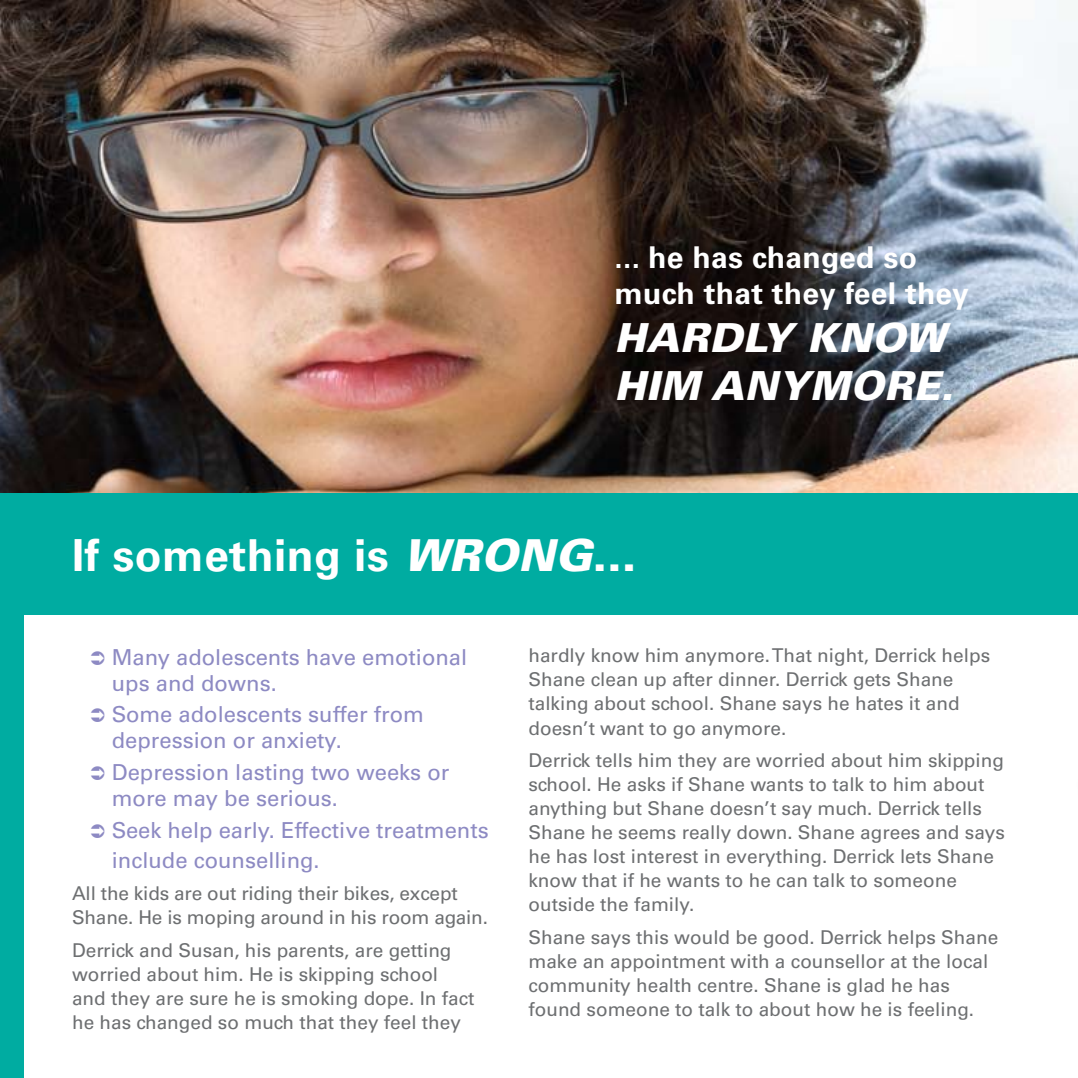
<style>
.page{position:relative;width:1078px;height:1078px;background:#fff}
.page>*{position:absolute;margin:0;border:0;box-sizing:border-box;transform-origin:0 0}
.t1{font:700 44px "Univers LT Std";letter-spacing:.01em;color:#fff}
.t2{font:italic 900 40px/48px "Univers LT Std";letter-spacing:.01em;color:#fff}
.t3{font:700 30px/36px "Univers LT Std";letter-spacing:.01em;color:#fff}
.t4{font:22px/26px "Univers LT Std";color:#8d8ac3}
.t5{font:19px/24px "Univers LT Std";color:#6d6f71}
.s1{font-weight:900;font-style:italic}
.s2{font-weight:900}
</style>
<div class="page">
<div style="left:0;top:436px;width:23px;height:641px;background:#00aca1"></div>
<img style="left:0;top:0;width:1077px;height:493px">
<div style="left:0;top:493px;width:1077px;height:121px;background:#00aca1"></div>
<h3 class="t3" style="left:614px;top:240px;width:356px">... he has changed so much that they feel they</h3>
<h2 class="t2" style="left:614px;top:314px;width:341px">HARDLY KNOW<br>HIM ANYMORE.</h2>
<h1 class="t1" style="left:72px;top:529px;width:566px">If something is <span class="s1">WRONG</span><span class="s2">…</span></h1>
<p class="t4" style="left:112px;top:643px;width:357px">Many adolescents have emotional ups and downs.</p>
<p class="t4" style="left:112px;top:701px;width:313px">Some adolescents suffer from depression or anxiety.</p>
<p class="t4" style="left:112px;top:759px;width:339px">Depression lasting two weeks or more may be serious.</p>
<p class="t4" style="left:112px;top:814px;width:378px;line-height:30px">Seek help early. Effective treatments include counselling.</p>
<p class="t5" style="left:72px;top:881px;width:417px">All the kids are out riding their bikes, except<br>Shane. He is moping around in his room again.</p>
<p class="t5" style="left:72px;top:938px;width:404px">Derrick and Susan, his parents, are getting worried about him. He is skipping school and they are sure he is smoking dope. In fact he has changed so much that they feel they</p>
<p class="t5" style="left:528px;top:643px;width:463px">hardly know him anymore. That night, Derrick helps Shane clean up after dinner. Derrick gets Shane talking about school. Shane says he hates it and doesn’t want to go anymore.</p>
<p class="t5" style="left:528px;top:748px;width:478px">Derrick tells him they are worried about him skipping school. He asks if Shane wants to talk to him about anything but Shane doesn’t say much. Derrick tells Shane he seems really down. Shane agrees and says he has lost interest in everything. Derrick lets Shane know that if he wants to he can talk to someone outside the family.</p>
<p class="t5" style="left:528px;top:924px;width:471px">Shane says this would be good. Derrick helps Shane make an appointment with a counsellor at the local community health centre. Shane is glad he has found someone to talk to about how he is feeling.</p>
</div>
